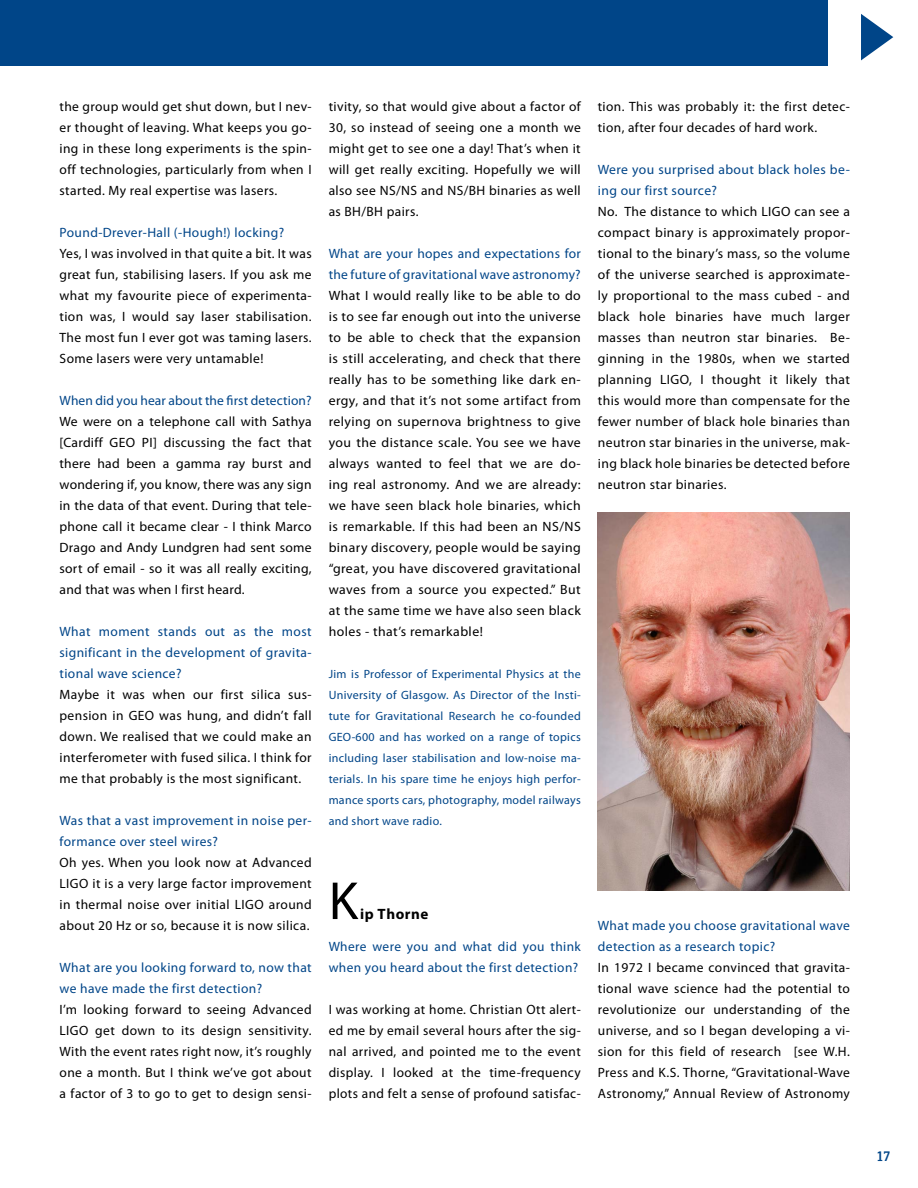
<style>
.page{position:relative;width:918px;height:1188px;background:#fff}
.page>*{position:absolute;margin:0;border:0;box-sizing:border-box;transform-origin:0 0}
.t1{font:54px "Myriad Pro";color:#000}
.t2{font:700 15px "Myriad Pro";letter-spacing:.035em;color:#000}
.t3{font:13.5px/21px "Myriad Pro";letter-spacing:.03em;color:#000;text-align:justify}
.t4{font:13.5px/21px "Myriad Pro";letter-spacing:.03em;color:#004588}
.t5{font:13.5px "Myriad Pro";letter-spacing:.01em;color:#004588}
.t6{font:500 13.5px "Engel";color:#004588}
.t7{font:12px/21px "Myriad Pro";letter-spacing:.025em;color:#004588;text-align:justify}
</style>
<div class="page">
<img style="left:598px;top:512px;width:252px;height:378px">
<svg style="left:861px;top:14px;width:32px;height:46px"></svg>
<div style="left:0;top:0;width:827px;height:66px;background:#004588"></div>
<p class="t3" style="left:60px;top:96px;width:254px">the group would get shut down, but I nev&shy;er thought of leaving. What keeps you go&shy;ing in these long experiments is the spin&shy;off technologies, particularly from when I started. My real expertise was lasers.</p>
<p class="t4" style="left:60px;top:222px;width:226px">Pound-Drever-Hall (-Hough!) locking?</p>
<p class="t3" style="left:60px;top:243px;width:254px">Yes, I was involved in that quite a bit. It was great fun, stabilising lasers. If you ask me what my favourite piece of experimenta&shy;tion was, I would say laser stabilisation.<br>The most fun I ever got was taming lasers.<br>Some lasers were very untamable!</p>
<p class="t5" style="left:60px;top:393px;width:254px">When did you hear about the first detection?</p>
<p class="t3" style="left:60px;top:411px;width:254px">We were on a telephone call with Sathya [Cardiff GEO PI] discussing the fact that there had been a gamma ray burst and wondering if, you know, there was any sign in the data of that event. During that tele&shy;phone call it became clear - I think Marco Drago and Andy Lundgren had sent some sort of email - so it was all really exciting, and that was when I first heard.</p>
<p class="t4" style="left:60px;top:621px;width:254px;text-align:justify">What moment stands out as the most significant in the development of gravita&shy;tional wave science?</p>
<p class="t3" style="left:60px;top:684px;width:254px">Maybe it was when our first silica sus&shy;pension in GEO was hung, and didn’t fall down. We realised that we could make an interferometer with fused silica. I think for me that probably is the most significant.</p>
<p class="t4" style="left:60px;top:810px;width:254px">Was that a vast improvement in noise per&shy;formance over steel wires?</p>
<p class="t3" style="left:60px;top:852px;width:254px">Oh yes. When you look now at Advanced LIGO it is a very large factor improvement in thermal noise over initial LIGO around about 20 Hz or so, because it is now silica.</p>
<p class="t4" style="left:60px;top:957px;width:254px">What are you looking forward to, now that we have made the first detection?</p>
<p class="t3" style="left:60px;top:999px;width:254px">I’m looking forward to seeing Advanced LIGO get down to its design sensitivity.<br>With the event rates right now, it’s roughly one a month. But I think we’ve got about a factor of 3 to go to get to design sensi-</p>
<p class="t3" style="left:329px;top:96px;width:254px">tivity, so that would give about a factor of 30, so instead of seeing one a month we might get to see one a day! That’s when it will get really exciting. Hopefully we will also see NS/NS and NS/BH binaries as well as BH/BH pairs.</p>
<p class="t4" style="left:329px;top:243px;width:254px">What are your hopes and expectations for the future of gravitational wave astronomy?</p>
<p class="t3" style="left:329px;top:285px;width:254px">What I would really like to be able to do is to see far enough out into the universe to be able to check that the expansion is still accelerating, and check that there really has to be something like dark en&shy;ergy, and that it’s not some artifact from relying on supernova brightness to give you the distance scale. You see we have always wanted to feel that we are do&shy;ing real astronomy. And we are already: we have seen black hole binaries, which is remarkable. If this had been an NS/NS binary discovery, people would be saying “great, you have discovered gravitational waves from a source you expected.” But at the same time we have also seen black holes - that’s remarkable!</p>
<p class="t7" style="left:329px;top:663px;width:254px">Jim is Professor of Experimental Physics at the University of Glasgow. As Director of the Insti&shy;tute for Gravitational Research he co-founded GEO-600 and has worked on a range of topics including laser stabilisation and low-noise ma&shy;terials. In his spare time he enjoys high perfor&shy;mance sports cars, photography, model railways and short wave radio.</p>
<p class="t3" style="left:598px;top:96px;width:254px">tion. This was probably it: the first detec&shy;tion, after four decades of hard work.</p>
<p class="t4" style="left:598px;top:159px;width:254px">Were you surprised about black holes be&shy;ing our first source?</p>
<p class="t3" style="left:598px;top:201px;width:254px">No. The distance to which LIGO can see a compact binary is approximately propor&shy;tional to the binary’s mass, so the volume of the universe searched is approximate&shy;ly proportional to the mass cubed - and black hole binaries have much larger masses than neutron star binaries. Be&shy;ginning in the 1980s, when we started planning LIGO, I thought it likely that this would more than compensate for the fewer number of black hole binaries than neutron star binaries in the universe, mak&shy;ing black hole binaries be detected before neutron star binaries.</p>
<h1 class="t1" style="left:329px;top:871px;width:31px">K</h1>
<p class="t2" style="left:360px;top:906px;width:70px">ip Thorne</p>
<p class="t4" style="left:329px;top:936px;width:254px">Where were you and what did you think when you heard about the first detection?</p>
<p class="t3" style="left:329px;top:999px;width:254px">I was working at home. Christian Ott alert&shy;ed me by email several hours after the sig&shy;nal arrived, and pointed me to the event display. I looked at the time-frequency plots and felt a sense of profound satisfac-</p>
<p class="t4" style="left:598px;top:915px;width:254px">What made you choose gravitational wave detection as a research topic?</p>
<p class="t3" style="left:598px;top:957px;width:254px">In 1972 I became convinced that gravita&shy;tional wave science had the potential to revolutionize our understanding of the universe, and so I began developing a vi&shy;sion for this field of research [see W.H.<br>Press and K.S. Thorne, “Gravitational-Wave Astronomy,” Annual Review of Astronomy</p>
<p class="t6" style="left:877px;top:1148px;width:15px">17</p>
</div>
